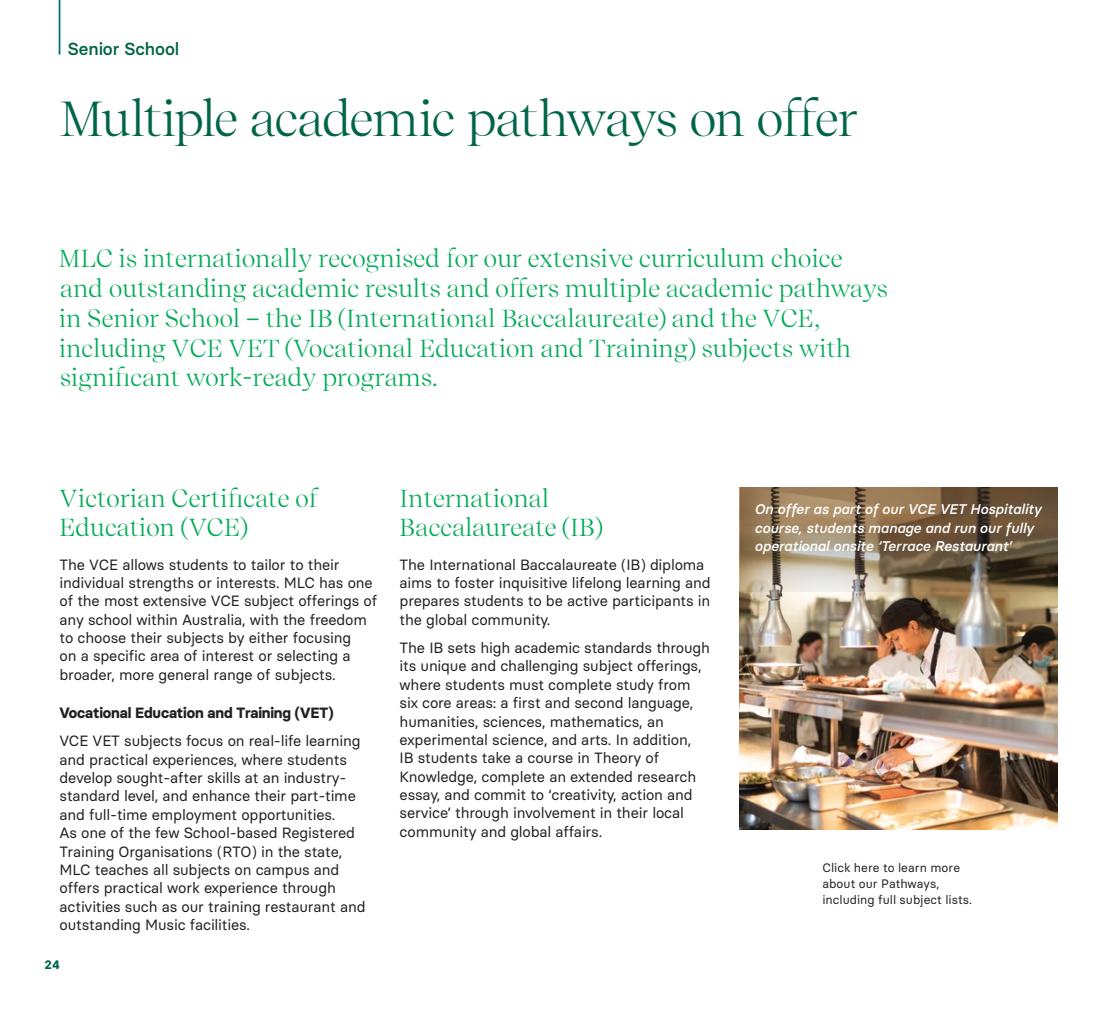
<style>
.page{position:relative;width:1117px;height:1017px;background:#fff}
.page>*{position:absolute;margin:0;border:0;box-sizing:border-box;transform-origin:0 0}
.t1{font:49px "Recife Display";letter-spacing:-.025em;color:#006548}
.t2{font:24.5px/29.8px "Recife Display";letter-spacing:.01em;color:#00ab57}
.t3{font:500 17.5px "Basier Circle";letter-spacing:-.005em;color:#006548}
.t4{font:14.88px/18.4px "Basier Circle";letter-spacing:-.01em;color:#231f20}
.t5{font:700 14.88px "Basier Circle";letter-spacing:-.01em;color:#231f20}
.t6{font:italic 500 14px/18.4px "Basier Circle";color:#fff}
.t7{font:12.25px/15.8px "Basier Circle";letter-spacing:.005em;color:#231f20}
.t8{font:700 12.25px "Basier Circle";color:#006548}
</style>
<div class="page">
<img style="left:739px;top:592px;width:318px;height:237px">
<svg style="left:739px;top:487px;width:318px;height:105px;background:#857157"></svg>
<hr style="left:59px;top:0;width:1px;height:55px;background:#006e79">
<p class="t3" style="left:68px;top:37px;width:113px">Senior School</p>
<h1 class="t1" style="left:60px;top:84px;width:799px">Multiple academic pathways on offer</h1>
<p class="t2" style="left:58px;top:244px;width:830px">MLC is internationally recognised for our extensive curriculum choice and outstanding academic results and offers multiple academic pathways in Senior School – the IB (International Baccalaureate) and the VCE, including VCE VET (Vocational Education and Training) subjects with significant work-ready programs.</p>
<h2 class="t2" style="left:60px;top:483px;width:260px">Victorian Certificate of<br>Education (VCE)</h2>
<p class="t4" style="left:60px;top:555px;width:319px">The VCE allows students to tailor to their individual strengths or interests. MLC has one of the most extensive VCE subject offerings of any school within Australia, with the freedom to choose their subjects by either focusing<br>on a specific area of interest or selecting a broader, more general range of subjects.</p>
<p class="t5" style="left:60px;top:704px;width:275px">Vocational Education and Training (VET)</p>
<p class="t4" style="left:60px;top:732px;width:307px">VCE VET subjects focus on real-life learning and practical experiences, where students develop sought-after skills at an industry&shy;standard level, and enhance their part-time and full-time employment opportunities.<br>As one of the few School-based Registered Training Organisations (RTO) in the state, MLC teaches all subjects on campus and offers practical work experience through activities such as our training restaurant and outstanding Music facilities.</p>
<p class="t8" style="left:45px;top:957px;width:16px">24</p>
<h2 class="t2" style="left:399px;top:483px;width:205px">International<br>Baccalaureate (IB)</h2>
<p class="t4" style="left:399px;top:555px;width:312px">The International Baccalaureate (IB) diploma aims to foster inquisitive lifelong learning and prepares students to be active participants in the global community.</p>
<p class="t4" style="left:399px;top:638px;width:312px">The IB sets high academic standards through its unique and challenging subject offerings, where students must complete study from six core areas: a first and second language, humanities, sciences, mathematics, an experimental science, and arts. In addition,<br>IB students take a course in Theory of Knowledge, complete an extended research essay, and commit to ‘creativity, action and service’ through involvement in their local community and global affairs.</p>
<p class="t6" style="left:754px;top:500px;width:288px">On offer as part of our VCE VET Hospitality course, students manage and run our fully operational onsite ‘Terrace Restaurant’</p>
<p class="t7" style="left:822px;top:860px;width:151px">Click here to learn more about our Pathways, including full subject lists.</p>
</div>
